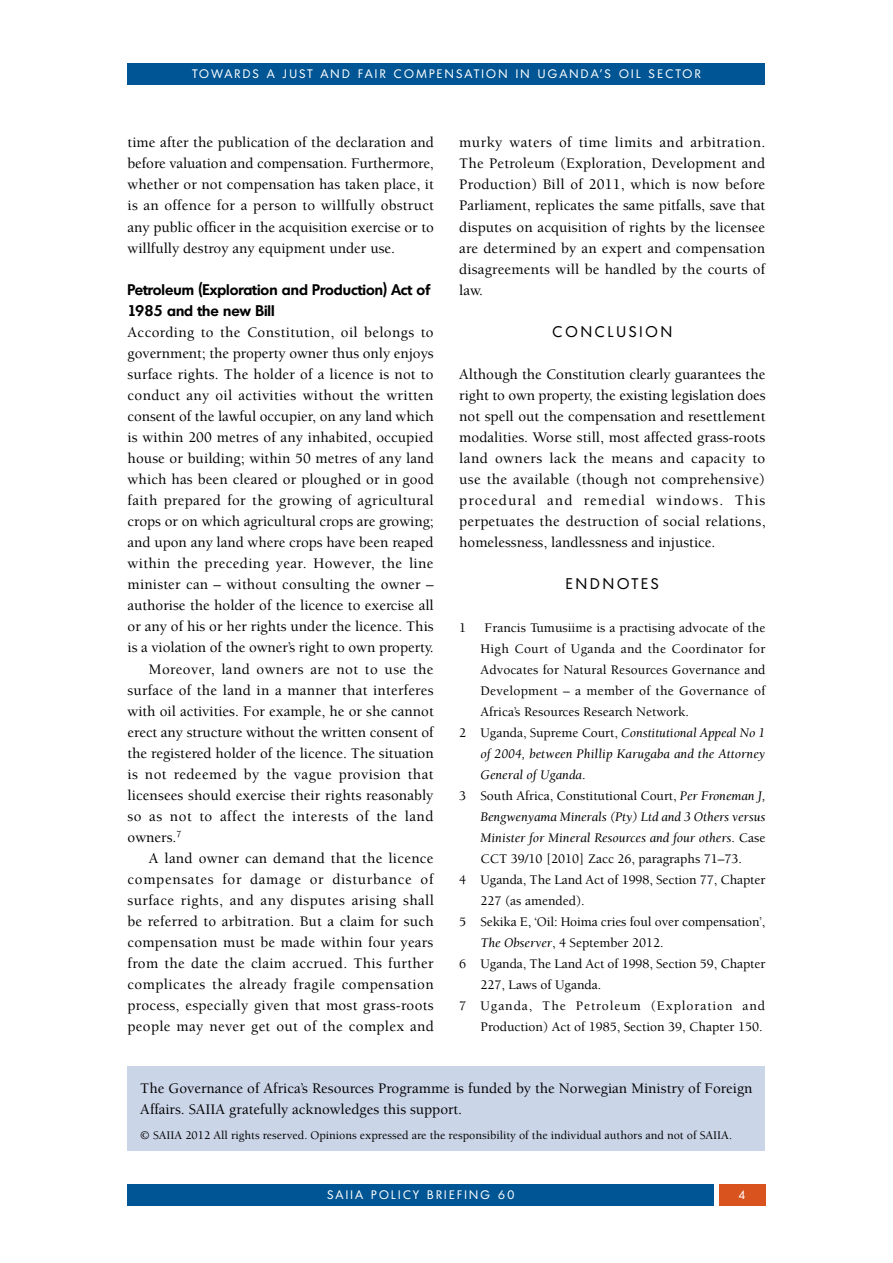
<style>
.page{position:relative;width:893px;height:1263px;background:#fff}
.page>*{position:absolute;margin:0;border:0;box-sizing:border-box;transform-origin:0 0}
.t1{font:500 15px/21px "Berkeley Std";letter-spacing:.01em;color:#000;text-align:justify}
.t2{font:500 15px "Berkeley Std";letter-spacing:.03em;color:#000}
.t3{font:600 15px/21px "Montreal";color:#000}
.t4{font:500 15px "Berkeley Std";letter-spacing:.035em;color:#000}
.t5{font:500 15px "Berkeley Std";letter-spacing:.045em;color:#000}
.t6{font:15px "Montreal";letter-spacing:.2em;color:#000}
.t7{font:500 13.5px "Berkeley Std";color:#000}
.t8{font:italic 13.5px "Berkeley Std";color:#000}
.t9{font:500 13.5px "Berkeley Std";letter-spacing:.02em;color:#000}
.t10{font:500 13.5px "Berkeley Std";letter-spacing:.07em;color:#000}
.t11{font:500 12px "Berkeley Std";color:#000}
.t12{font:12px "Montreal";letter-spacing:.2em;color:#fff}
.s1{font-weight:500;font-style:normal}
.s2{font-weight:400;font-style:italic}
</style>
<div class="page">
<div style="left:128px;top:1184px;width:586px;height:21px;background:#005695"></div>
<div style="left:128px;top:63px;width:637px;height:21px;background:#005695"></div>
<div style="left:719px;top:1184px;width:46px;height:21px;background:#d9531e"></div>
<div style="left:128px;top:1066px;width:637px;height:85px;background:#cbd5e8"></div>
<p class="t12" style="left:192px;top:67px;width:30px">TOWARD</p>
<p class="t12" style="left:253px;top:67px;width:296px">S A JU ST AND FAIR COMP ENSATION IN UGA</p>
<p class="t12" style="left:569px;top:67px;width:130px">NDA’S OIL SECTOR</p>
<p class="t1" style="left:128px;top:132px;width:308px">time after the publication of the declaration and before valuation and compensation. Furthermore, whether or not compensation has taken place, it is an offence for a person to willfully obstruct any public officer in the acquisition exercise or to willfully destroy any equipment under use.</p>
<p class="t3" style="left:128px;top:278px;width:304px">Petroleum (Exploration and Production) Act of<br>1985 and the new Bill</p>
<p class="t1" style="left:128px;top:322px;width:307px">According to the Constitution, oil belongs to</p>
<p class="t1" style="left:128px;top:343px;width:308px">government; the property owner thus only enjoys</p>
<p class="t1" style="left:128px;top:364px;width:307px">surface rights. The holder of a licence is not to</p>
<p class="t1" style="left:128px;top:385px;width:307px">conduct any oil activities without the written</p>
<p class="t1" style="left:128px;top:406px;width:308px">consent of the lawful occupier, on any land which</p>
<p class="t1" style="left:128px;top:427px;width:308px">is within 200 metres of any inhabited, occupied</p>
<p class="t1" style="left:128px;top:448px;width:308px">house or building; within 50 metres of any land</p>
<p class="t1" style="left:128px;top:469px;width:308px">which has been cleared or ploughed or in good</p>
<p class="t1" style="left:128px;top:490px;width:308px">faith prepared for the growing of agricultural</p>
<p class="t1" style="left:128px;top:511px;width:308px">crops or on which agricultural crops are growing;</p>
<p class="t1" style="left:128px;top:532px;width:308px">and upon any land where crops have been reaped</p>
<p class="t2" style="left:128px;top:556px;width:308px">within the preceding year. However, the line</p>
<p class="t1" style="left:128px;top:574px;width:308px">minister can – without consulting the owner –</p>
<p class="t1" style="left:128px;top:595px;width:308px">authorise the holder of the licence to exercise all</p>
<p class="t1" style="left:128px;top:616px;width:308px">or any of his or her rights under the licence. This</p>
<p class="t1" style="left:128px;top:637px;width:308px">is a violation of the owner’s right to own property.</p>
<p class="t1" style="left:149px;top:659px;width:286px">Moreover, land owners are not to use the</p>
<p class="t1" style="left:128px;top:680px;width:307px">surface of the land in a manner that interferes</p>
<p class="t1" style="left:128px;top:701px;width:308px">with oil activities. For example, he or she cannot</p>
<p class="t1" style="left:128px;top:722px;width:308px">erect any structure without the written consent of</p>
<p class="t1" style="left:128px;top:743px;width:308px">the registered holder of the licence. The situation</p>
<p class="t2" style="left:128px;top:766px;width:307px">is not redeemed by the vague provision that</p>
<p class="t1" style="left:128px;top:785px;width:307px">licensees should exercise their rights reasonably</p>
<p class="t4" style="left:128px;top:808px;width:307px">so as not to affect the interests of the land</p>
<p class="t1" style="left:128px;top:827px;width:55px">owners.<sup>7</sup></p>
<p class="t1" style="left:149px;top:848px;width:286px">A land owner can demand that the licence</p>
<p class="t5" style="left:128px;top:871px;width:307px">compensates for damage or disturbance of</p>
<p class="t2" style="left:128px;top:892px;width:308px">surface rights, and any disputes arising shall</p>
<p class="t1" style="left:128px;top:911px;width:308px">be referred to arbitration. But a claim for such</p>
<p class="t1" style="left:128px;top:932px;width:307px">compensation must be made within four years</p>
<p class="t1" style="left:128px;top:953px;width:308px">from the date the claim accrued. This further</p>
<p class="t2" style="left:128px;top:977px;width:308px">complicates the already fragile compensation</p>
<p class="t1" style="left:128px;top:995px;width:308px">process, especially given that most grass-roots</p>
<p class="t1" style="left:128px;top:1016px;width:308px">people may never get out of the complex and</p>
<p class="t1" style="left:459px;top:132px;width:308px">murky waters of time limits and arbitration.<br>The Petroleum (Exploration, Development and Production) Bill of 2011, which is now before Parliament, replicates the same pitfalls, save that disputes on acquisition of rights by the licensee are determined by an expert and compensation disagreements will be handled by the courts of law.</p>
<p class="t6" style="left:552px;top:322px;width:14px">CONCL</p>
<p class="t6" style="left:616px;top:322px;width:25px">USION</p>
<p class="t1" style="left:459px;top:364px;width:308px">Although the Constitution clearly guarantees the right to own property, the existing legislation does not spell out the compensation and resettlement modalities. Worse still, most affected grass-roots land owners lack the means and capacity to use the available (though not comprehensive) procedural and remedial windows. This perpetuates the destruction of social relations, homelessness, landlessness and injustice.</p>
<p class="t6" style="left:566px;top:575px;width:94px">ENDNOTES</p>
<p class="t7" style="left:459px;top:620px;width:9px">1</p>
<p class="t7" style="left:485px;top:620px;width:282px">Francis Tumusiime is a practising advocate of the</p>
<p class="t9" style="left:480px;top:641px;width:286px">High Court of Uganda and the Coordinator for</p>
<p class="t7" style="left:480px;top:662px;width:287px">Advocates for Natural Resources Governance and</p>
<p class="t9" style="left:480px;top:683px;width:286px">Development – a member of the Governance of</p>
<p class="t7" style="left:480px;top:704px;width:210px">Africa’s Resources Research Network.</p>
<p class="t8" style="left:459px;top:725px;width:308px"><span class="s1">2 Uganda, Supreme Court,</span> Constitutional Appeal No 1</p>
<p class="t8" style="left:480px;top:746px;width:286px">of 2004, between Phillip Karugaba and the Attorney</p>
<p class="t8" style="left:480px;top:767px;width:106px">General of Uganda<span class="s1">.</span></p>
<p class="t7" style="left:459px;top:788px;width:308px">3 South Africa, Constitutional Court, <span class="s2">Per Froneman J,</span></p>
<p class="t8" style="left:480px;top:809px;width:286px">Bengwenyama Minerals (Pty) Ltd and 3 Others versus</p>
<p class="t8" style="left:480px;top:830px;width:286px">Minister for Mineral Resources and four others<span class="s1">. Case</span></p>
<p class="t7" style="left:480px;top:852px;width:263px">CCT 39/10 [2010] Zacc 26, paragraphs 71–73.</p>
<p class="t7" style="left:459px;top:873px;width:308px">4 Uganda, The Land Act of 1998, Section 77, Chapter</p>
<p class="t7" style="left:480px;top:894px;width:106px">227 (as amended).</p>
<p class="t7" style="left:459px;top:915px;width:308px">5 Sekika E, ‘Oil: Hoima cries foul over compensation’,</p>
<p class="t7" style="left:480px;top:936px;width:185px"><span class="s2">The Observer</span>, 4 September 2012.</p>
<p class="t7" style="left:459px;top:957px;width:308px">6 Uganda, The Land Act of 1998, Section 59, Chapter</p>
<p class="t7" style="left:480px;top:978px;width:122px">227, Laws of Uganda.</p>
<p class="t10" style="left:459px;top:999px;width:307px">7 Uganda, The Petroleum (Exploration and</p>
<p class="t7" style="left:480px;top:1020px;width:283px">Production) Act of 1985, Section 39, Chapter 150.</p>
<p class="t1" style="left:140px;top:1078px;width:614px">The Governance of Africa’s Resources Programme is funded by the Norwegian Ministry of Foreign<br>Affairs. SAIIA gratefully acknowledges this support.</p>
<p class="t11" style="left:140px;top:1128px;width:593px">© SAIIA 2012 All rights reserved. Opinions expressed are the responsibility of the individual authors and not of SAIIA.</p>
<p class="t12" style="left:328px;top:1188px;width:61px">SAII A POLIC</p>
<p class="t12" style="left:413px;top:1188px;width:39px">Y BRIEFIN</p>
<p class="t12" style="left:481px;top:1188px;width:35px">G 60</p>
<p class="t12" style="left:739px;top:1188px;width:8px">4</p>
</div>
